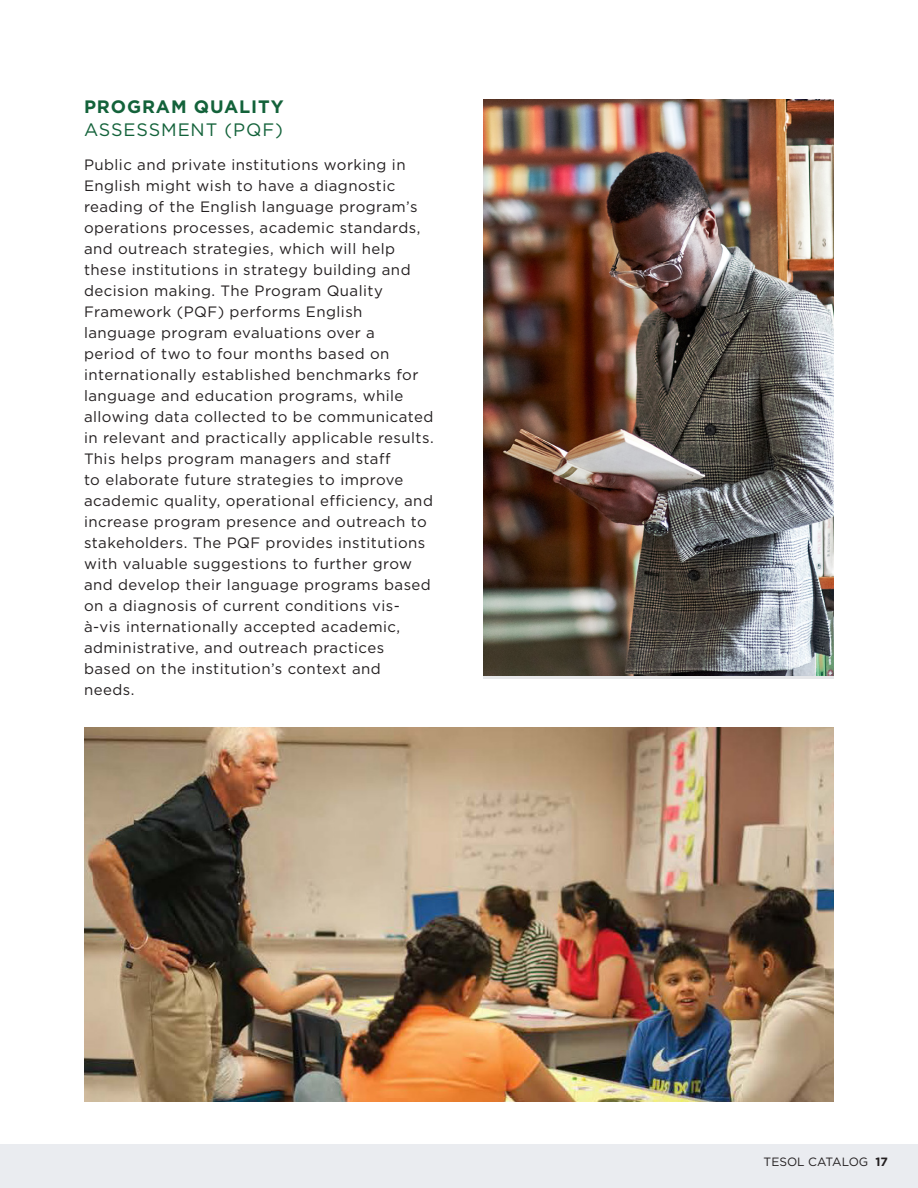
<style>
.page{position:relative;width:918px;height:1188px;background:#fff}
.page>*{position:absolute;margin:0;border:0;box-sizing:border-box;transform-origin:0 0}
.t1{font:18px/22.5px "Gotham";letter-spacing:.05em;color:#13623a}
.t2{font:15px/21px "Gotham";letter-spacing:.03em;color:#231f20}
.t3{font:12px "Gotham";color:#231f20}
.s1{font-weight:700}
</style>
<div class="page">
<div style="left:0;top:1144px;width:918px;height:44px;background:#eaecf0"></div>
<img style="left:483px;top:99px;width:351px;height:576px">
<img style="left:84px;top:728px;width:750px;height:374px">
<p class="t1" style="left:84px;top:95px;width:201px"><span class="s1">PROGRAM QUALITY<br></span>ASSESSMENT (PQF)</p>
<p class="t2" style="left:84px;top:154px;width:351px">Public and private institutions working in English might wish to have a diagnostic reading of the English language program’s operations processes, academic standards, and outreach strategies, which will help these institutions in strategy building and decision making. The Program Quality Framework (PQF) performs English language program evaluations over a<br>period of two to four months based on internationally established benchmarks for language and education programs, while allowing data collected to be communicated in relevant and practically applicable results.<br>This helps program managers and staff<br>to elaborate future strategies to improve academic quality, operational efficiency, and increase program presence and outreach to stakeholders. The PQF provides institutions with valuable suggestions to further grow and develop their language programs based on a diagnosis of current conditions vis&shy;à-vis internationally accepted academic, administrative, and outreach practices based on the institution’s context and needs.</p>
<p class="t3" style="left:764px;top:1154px;width:126px">TESOL CATALOG <span class="s1">17</span></p>
</div>
